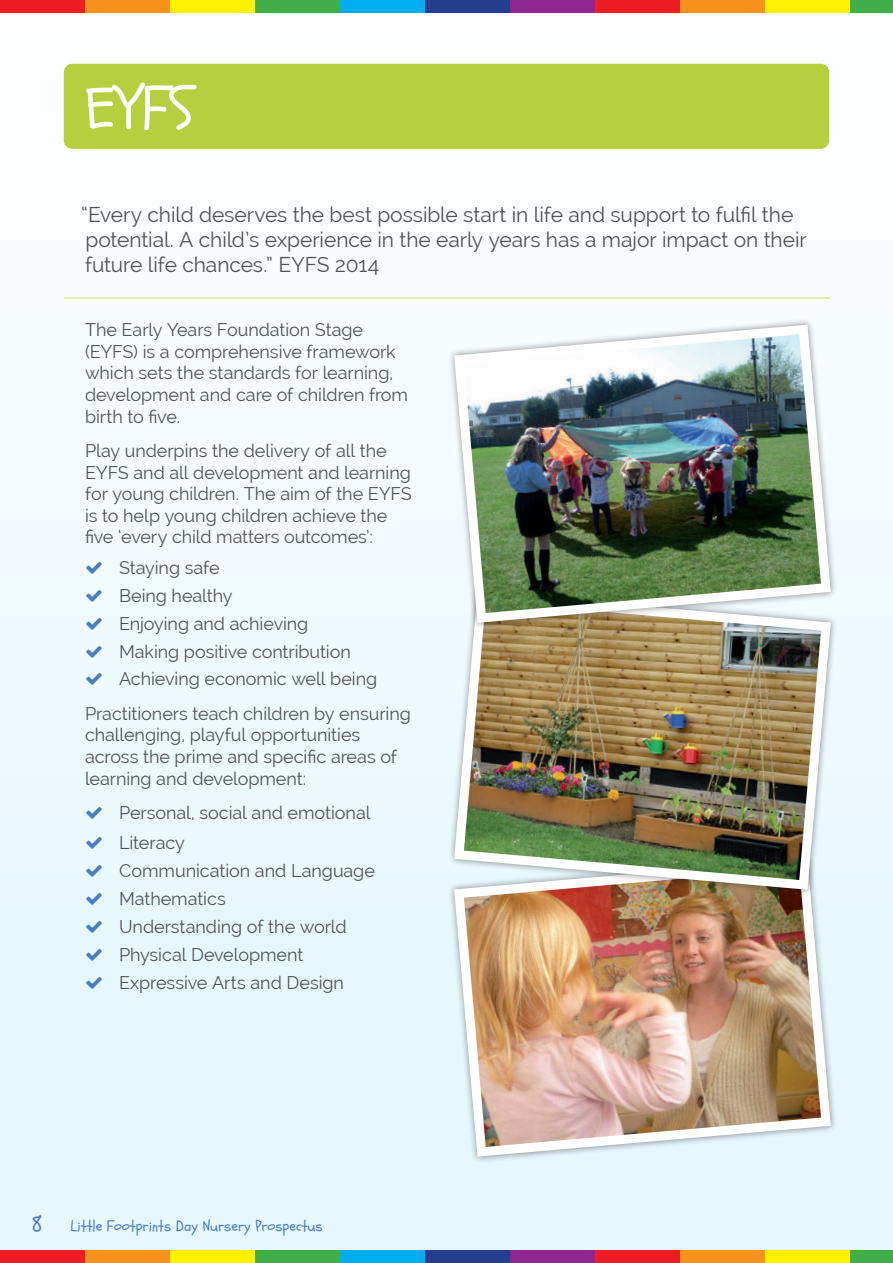
<style>
.page{position:relative;width:893px;height:1263px;background:#fff}
.page>*{position:absolute;margin:0;border:0;box-sizing:border-box;transform-origin:0 0}
.t1{font:60px "Schoolbell";color:#fff}
.t2{font:21px/25.2px "Raleway";letter-spacing:-.005em;color:#515456}
.t3{font:21px "Schoolbell";color:#4a7ec0}
.t4{font:18px/21.6px "Raleway";letter-spacing:-.005em;color:#515456}
.t5{font:15px "Schoolbell";color:#4a7ec0}
</style>
<div class="page">
<div style="left:0;top:0;width:893px;height:1263px;background:linear-gradient(to right,#effafe,#f4fafc)"></div>
<div style="left:0;top:0;width:85px;height:13px;background:#ee1d23"></div>
<div style="left:0;top:1250px;width:85px;height:13px;background:#ee1d23"></div>
<div style="left:85px;top:0;width:85px;height:13px;background:#f7931d"></div>
<div style="left:85px;top:1250px;width:85px;height:13px;background:#f7931d"></div>
<div style="left:170px;top:0;width:85px;height:13px;background:#fff101"></div>
<div style="left:170px;top:1250px;width:85px;height:13px;background:#fff101"></div>
<div style="left:255px;top:0;width:85px;height:13px;background:#40ae49"></div>
<div style="left:255px;top:1250px;width:85px;height:13px;background:#40ae49"></div>
<div style="left:340px;top:0;width:85px;height:13px;background:#00aeef"></div>
<div style="left:340px;top:1250px;width:85px;height:13px;background:#00aeef"></div>
<div style="left:425px;top:0;width:85px;height:13px;background:#253f8e"></div>
<div style="left:425px;top:1250px;width:85px;height:13px;background:#253f8e"></div>
<div style="left:510px;top:0;width:85px;height:13px;background:#90268f"></div>
<div style="left:510px;top:1250px;width:85px;height:13px;background:#90268f"></div>
<div style="left:595px;top:0;width:85px;height:13px;background:#ee1d23"></div>
<div style="left:595px;top:1250px;width:85px;height:13px;background:#ee1d23"></div>
<div style="left:680px;top:0;width:85px;height:13px;background:#f7931d"></div>
<div style="left:680px;top:1250px;width:85px;height:13px;background:#f7931d"></div>
<div style="left:765px;top:0;width:85px;height:13px;background:#fff101"></div>
<div style="left:765px;top:1250px;width:85px;height:13px;background:#fff101"></div>
<div style="left:850px;top:0;width:43px;height:13px;background:#40ae49"></div>
<div style="left:850px;top:1250px;width:43px;height:13px;background:#40ae49"></div>
<div style="left:64px;top:64px;width:765px;height:85px;background:#b6cf3e;border-radius:9px"></div>
<hr style="left:64px;top:298px;width:765px;height:1px;background:#ccdd5e">
<img style="left:449px;top:896px;width:387px;height:265px">
<img style="left:449px;top:629px;width:387px;height:265px">
<img style="left:449px;top:320px;width:387px;height:308px">
<svg style="left:86px;top:561px;width:16px;height:12px"></svg>
<svg style="left:86px;top:589px;width:16px;height:12px"></svg>
<svg style="left:86px;top:617px;width:16px;height:12px"></svg>
<svg style="left:86px;top:645px;width:16px;height:12px"></svg>
<svg style="left:86px;top:673px;width:16px;height:12px"></svg>
<svg style="left:86px;top:807px;width:16px;height:12px"></svg>
<svg style="left:86px;top:837px;width:16px;height:12px"></svg>
<svg style="left:86px;top:865px;width:16px;height:12px"></svg>
<svg style="left:86px;top:893px;width:16px;height:12px"></svg>
<svg style="left:86px;top:921px;width:16px;height:12px"></svg>
<svg style="left:86px;top:949px;width:16px;height:12px"></svg>
<svg style="left:86px;top:977px;width:16px;height:12px"></svg>
<p class="t1" style="left:85px;top:69px;width:110px">EYFS</p>
<p class="t2" style="left:81px;top:202px;width:727px">“Every child deserves the best possible start in life and support to fulfil the potential. A child’s experience in the early years has a major impact on their future life chances.” EYFS 2014</p>
<p class="t4" style="left:85px;top:319px;width:324px">The Early Years Foundation Stage (EYFS) is a comprehensive framework which sets the standards for learning, development and care of children from birth to five.</p>
<p class="t4" style="left:85px;top:440px;width:328px">Play underpins the delivery of all the EYFS and all development and learning for young children. The aim of the EYFS is to help young children achieve the five ‘every child matters outcomes’:</p>
<p class="t4" style="left:119px;top:556px;width:102px">Staying safe</p>
<p class="t4" style="left:119px;top:584px;width:115px">Being healthy</p>
<p class="t4" style="left:119px;top:612px;width:191px">Enjoying and achieving</p>
<p class="t4" style="left:119px;top:640px;width:233px">Making positive contribution</p>
<p class="t4" style="left:119px;top:668px;width:260px">Achieving economic well being</p>
<p class="t4" style="left:85px;top:703px;width:327px">Practitioners teach children by ensuring challenging, playful opportunities across the prime and specific areas of learning and development:</p>
<p class="t4" style="left:119px;top:802px;width:253px">Personal, social and emotional</p>
<p class="t4" style="left:119px;top:832px;width:67px">Literacy</p>
<p class="t4" style="left:119px;top:860px;width:257px">Communication and Language</p>
<p class="t4" style="left:119px;top:888px;width:108px">Mathematics</p>
<p class="t4" style="left:119px;top:916px;width:229px">Understanding of the world</p>
<p class="t4" style="left:119px;top:944px;width:186px">Physical Development</p>
<p class="t4" style="left:119px;top:972px;width:226px">Expressive Arts and Design</p>
<p class="t3" style="left:32px;top:1210px;width:12px">8</p>
<p class="t5" style="left:70px;top:1216px;width:254px">Little Footprints Day Nursery Prospectus</p>
</div>
